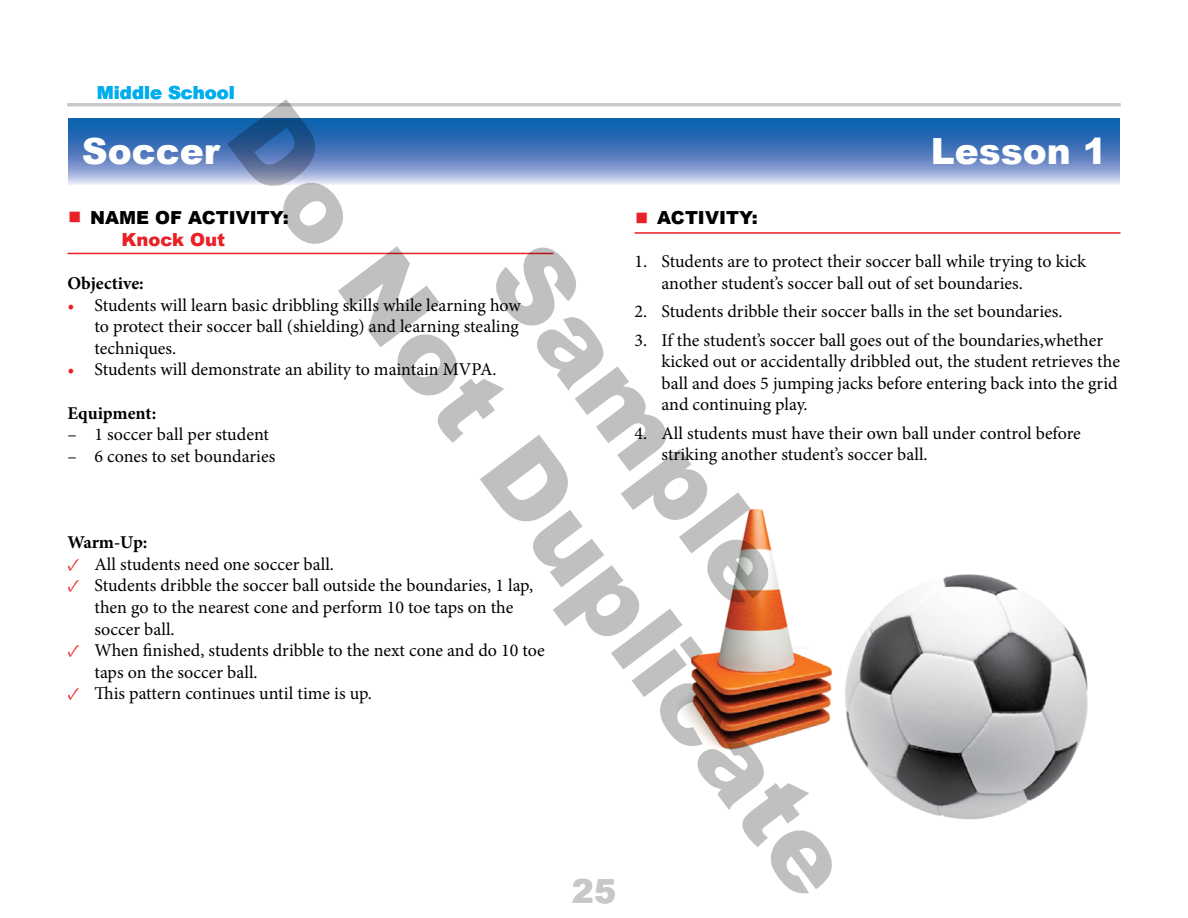
<style>
.page{position:relative;width:1188px;height:918px;background:#fff}
.page>*{position:absolute;margin:0;border:0;box-sizing:border-box;transform-origin:0 0}
.t1{font:900 103.5px/124.2px "Arial";color:rgb(0 0 0/.25);text-align:center}
.Chapter_Header{font:900 36px "Arial";color:#fff}
.t2{font:900 33px "Arial";color:#c7c8ca}
.t3{font:18px/21.6px "Minion Pro";color:#000}
.t4{font:700 18px "Minion Pro";letter-spacing:-.005em;color:#000}
.t5{font:900 18px "Arial";color:#000}
.t6{font:900 18px "Arial";color:#00aeef}
.t7{font:900 18px "Arial";color:#ea2127}
.s1{font-family:"Minion Pro";font-weight:400;font-size:36px;color:#ea2127}
.s2{color:#ea2127}
</style>
<div class="page">
<img style="left:681px;top:508px;width:407px;height:312px">
<hr style="left:68px;top:253px;width:486px;height:1px;background:#ea2127">
<hr style="left:634px;top:232px;width:486px;height:2px;background:#ea2127">
<hr style="left:68px;top:103px;width:1052px;height:3px;background:#c7c8ca">
<svg style="left:68px;top:118px;width:1052px;height:66px"></svg>
<p class="t6" style="left:97px;top:79px;width:139px">Middle School</p>
<h1 class="t1" style="left:403px;top:1px;width:962px;rotate:53deg">Sample<br>Do Not Duplicate</h1>
<p class="Chapter_Header" style="left:82px;top:125px;width:140px">Soccer</p>
<p class="Chapter_Header" style="left:931px;top:125px;width:178px">Lesson 1</p>
<p class="t5" style="left:68px;top:205px;width:223px"><span class="s1">■</span> NAME OF ACTIVITY:</p>
<p class="t7" style="left:122px;top:226px;width:105px">Knock Out</p>
<p class="t4" style="left:68px;top:271px;width:78px">Objective:</p>
<p class="t3" style="left:94px;top:294px;width:428px;text-align:justify;text-indent:-27px"><span class="s2">•</span> Students will learn basic dribbling skills while learning how to protect their soccer ball (shielding) and learning stealing techniques.</p>
<p class="t3" style="left:68px;top:359px;width:431px"><span class="s2">•</span> Students will demonstrate an ability to maintain MVPA.</p>
<p class="t4" style="left:68px;top:400px;width:90px">Equipment:</p>
<p class="t3" style="left:68px;top:424px;width:203px">– 1 soccer ball per student</p>
<p class="t3" style="left:68px;top:445px;width:209px">– 6 cones to set boundaries</p>
<p class="t5" style="left:634px;top:205px;width:125px"><span class="s1">■</span> ACTIVITY:</p>
<p class="t3" style="left:662px;top:251px;width:426px;text-indent:-27px">1. Students are to protect their soccer ball while trying to kick another student’s soccer ball out of set boundaries.</p>
<p class="t3" style="left:634px;top:301px;width:430px">2. Students dribble their soccer balls in the set boundaries.</p>
<p class="t3" style="left:662px;top:329px;width:460px;text-indent:-27px">3. If the student’s soccer ball goes out of the boundaries,whether kicked out or accidentally dribbled out, the student retrieves the ball and does 5 jumping jacks before entering back into the grid and continuing play.</p>
<p class="t3" style="left:662px;top:422px;width:421px;text-indent:-27px">4. All students must have their own ball under control before striking another student’s soccer ball.</p>
<p class="t4" style="left:68px;top:530px;width:81px">Warm-Up:</p>
<p class="t3" style="left:68px;top:553px;width:268px"><span class="s2">✓</span> All students need one soccer ball.</p>
<p class="t3" style="left:94px;top:575px;width:440px;text-indent:-27px"><span class="s2">✓</span> Students dribble the soccer ball outside the boundaries, 1 lap, then go to the nearest cone and perform 10 toe taps on the soccer ball.</p>
<p class="t3" style="left:94px;top:640px;width:452px;text-indent:-27px"><span class="s2">✓</span> When finished, students dribble to the next cone and do 10 toe taps on the soccer ball.</p>
<p class="t3" style="left:68px;top:683px;width:306px"><span class="s2">✓</span> This pattern continues until time is up.</p>
<h3 class="t2" style="left:572px;top:867px;width:46px">25</h3>
</div>
